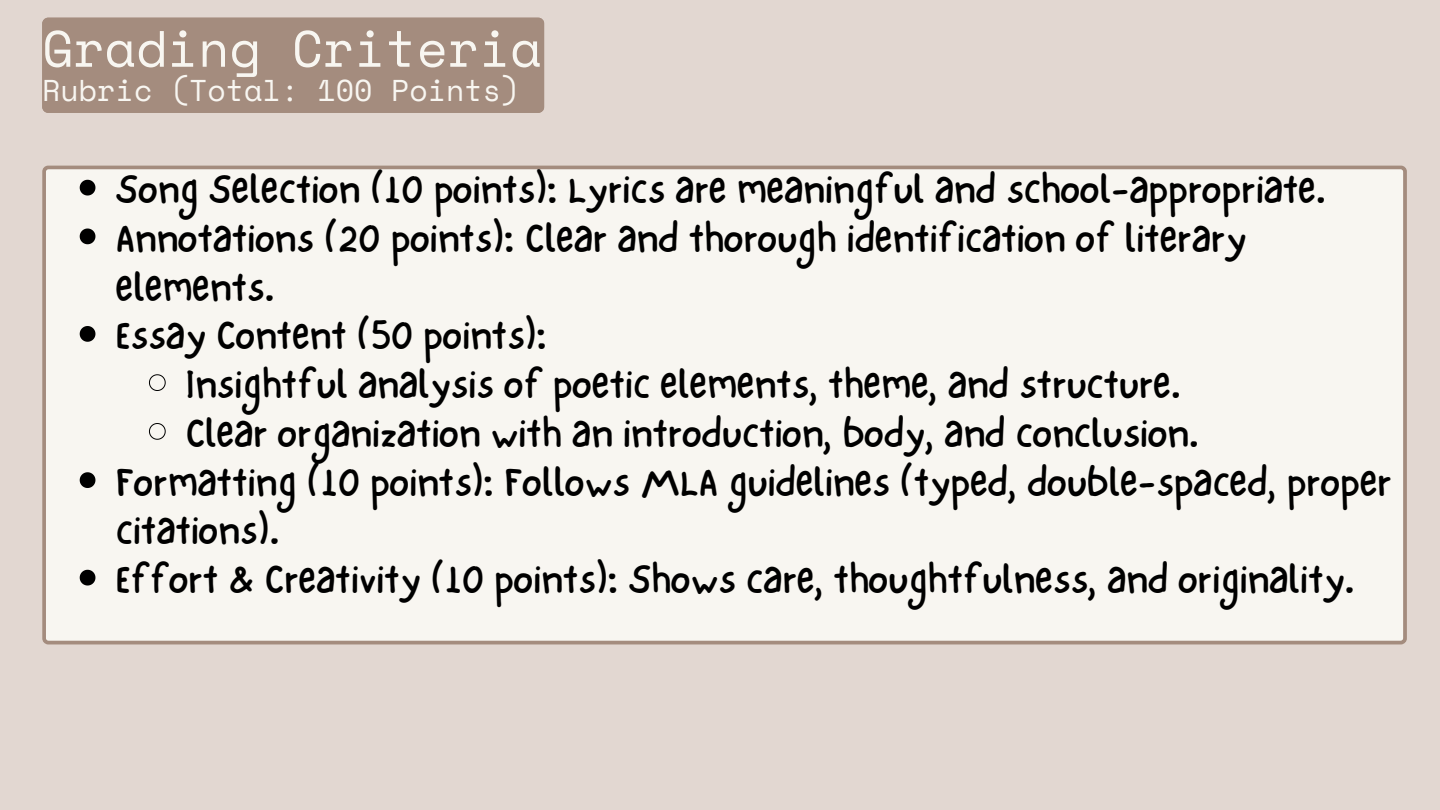
<style>
.page{position:relative;width:1440px;height:810px;background:#e2d7d1}
.page>*{position:absolute;margin:0;border:0;box-sizing:border-box;transform-origin:0 0}
.t1{font:51px "Space Mono";color:#f8f6f1}
.t2{font:41px/48.8px "NF One Little Font Regular";color:#000}
.t3{font:30px "Space Mono";color:#f8f6f1}
</style>
<div class="page">
<div style="left:42px;top:18px;width:502px;height:95px;background:#a48c7e"></div>
<div style="left:42px;top:166px;width:1365px;height:478px;background:#f8f6f1"></div>
<svg style="left:80px;top:180px;width:15px;height:16px"></svg>
<svg style="left:80px;top:229px;width:15px;height:15px"></svg>
<svg style="left:80px;top:326px;width:15px;height:16px"></svg>
<svg style="left:149px;top:374px;width:17px;height:17px"></svg>
<svg style="left:149px;top:423px;width:17px;height:17px"></svg>
<svg style="left:80px;top:472px;width:15px;height:16px"></svg>
<svg style="left:80px;top:570px;width:15px;height:16px"></svg>
<p class="t1" style="left:42px;top:10px;width:501px">Grading Criteria</p>
<p class="t3" style="left:42px;top:67px;width:479px">Rubric (Total: 100 Points)</p>
<p class="t2" style="left:116px;top:164px;width:1212px">Song Selection (10 points): Lyrics are meaningful and school-appropriate.</p>
<p class="t2" style="left:116px;top:213px;width:1132px">Annotations (20 points): Clear and thorough identification of literary elements.</p>
<p class="t2" style="left:116px;top:311px;width:433px">Essay Content (50 points):</p>
<p class="t2" style="left:185px;top:359px;width:997px">Insightful analysis of poetic elements, theme, and structure.</p>
<p class="t2" style="left:185px;top:408px;width:1015px">Clear organization with an introduction, body, and conclusion.</p>
<p class="t2" style="left:116px;top:457px;width:1278px">Formatting (10 points): Follows MLA guidelines (typed, double-spaced, proper citations).</p>
<p class="t2" style="left:116px;top:554px;width:1241px">Effort &amp; Creativity (10 points): Shows care, thoughtfulness, and originality.</p>
</div>
